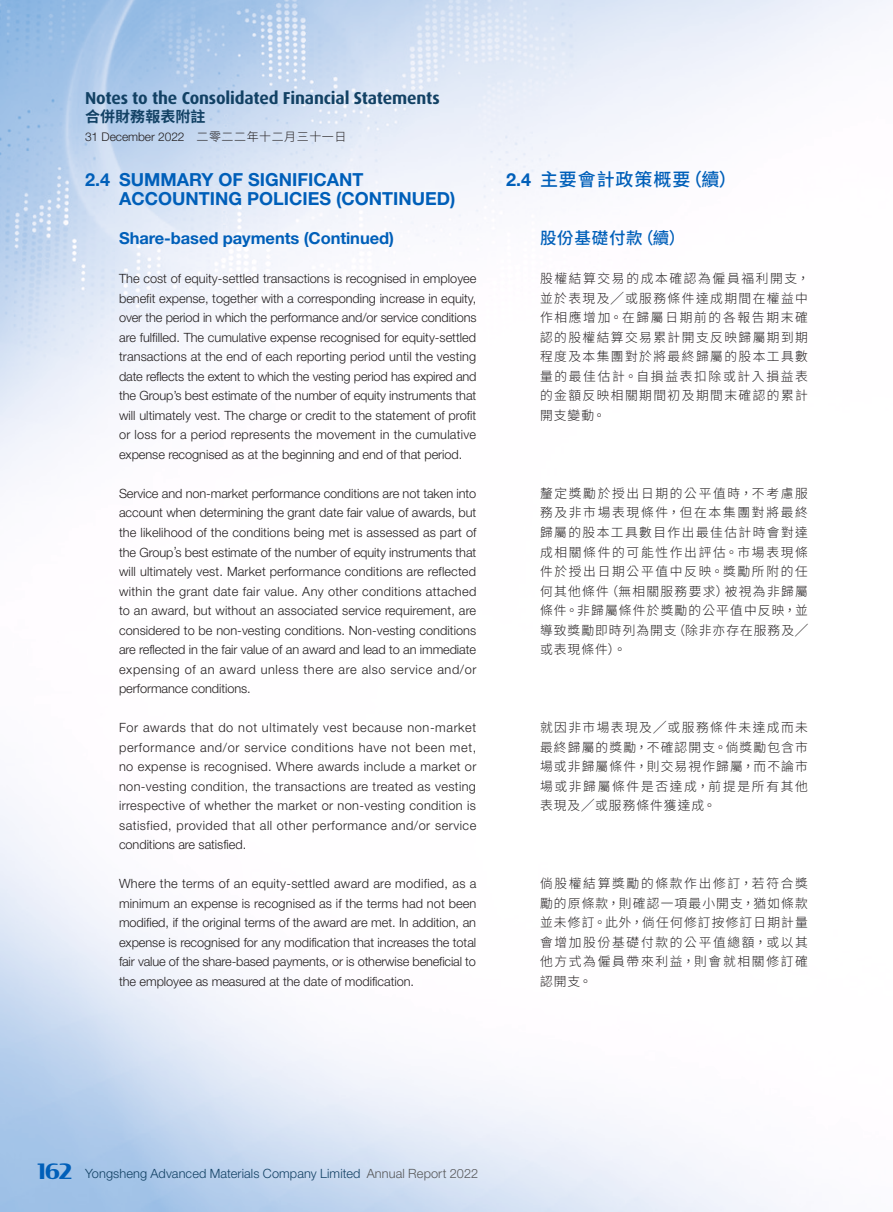
<style>
.page{position:relative;width:893px;height:1212px;background:#fff}
.page>*{position:absolute;margin:0;border:0;box-sizing:border-box;transform-origin:0 0}
.Heading_1{font:700 18px/19.5px "Helvetica Neue LT Std";color:#005fb9}
.C_Heading_1{font:500 18px "Source Han Sans TC";letter-spacing:.05em;color:#005fb9}
.t1{font:700 17.25px "Dax";letter-spacing:-.01em;color:#124164}
.Heading_2{font:700 16.5px "Helvetica Neue LT Std";letter-spacing:-.005em;color:#005fb9}
.C_Heading_2{font:500 16.5px "Source Han Sans TC";letter-spacing:.045em;color:#005fb9}
.t2{font:700 15px "Source Han Sans TC";letter-spacing:.005em;color:#124164}
.Body_Text{font:300 12.75px/19.5px "Helvetica Neue LT Std";letter-spacing:-.005em;color:#231f20;text-align:justify}
.C_Body_Text{font:300 12.75px/19.5px "Source Han Sans TC";letter-spacing:.11em;color:#231f20;text-align:justify}
.t3{font:300 12.75px "Helvetica Neue LT Std";letter-spacing:.01em;color:#124164}
.t4{font:300 12px "Helvetica Neue LT Std";letter-spacing:-.005em;color:#231f20}
.s1{font-family:"Source Han Sans TC"}
.s2{font-family:"Helvetica Neue LT Std";font-weight:700}
.s3{font-family:"Condor";font-weight:700;font-size:21px;color:#005fb9}
.s4{color:#57585a}
</style>
<div class="page">
<img style="left:0;top:0;width:890px;height:1212px">
<h2 class="t1" style="left:85px;top:88px;width:356px">Notes to the Consolidated Financial Statements</h2>
<p class="t2" style="left:85px;top:108px;width:122px">合併財務報表附註</p>
<p class="t4" style="left:85px;top:130px;width:263px">31 December 2022<span class="s1">　二零二二年十二月三十一日</span></p>
<p class="Heading_1" style="left:119px;top:169px;width:338px;text-indent:-34px">2.4 SUMMARY OF SIGNIFICANT<br>ACCOUNTING POLICIES (CONTINUED)</p>
<p class="Heading_2" style="left:119px;top:228px;width:276px">Share-based payments (Continued)</p>
<p class="Body_Text" style="left:119px;top:269px;width:359px">The cost of equity-settled transactions is recognised in employee benefit expense, together with a corresponding increase in equity, over the period in which the performance and/or service conditions are fulfilled. The cumulative expense recognised for equity-settled transactions at the end of each reporting period until the vesting date reflects the extent to which the vesting period has expired and the Group’s best estimate of the number of equity instruments that will ultimately vest. The charge or credit to the statement of profit or loss for a period represents the movement in the cumulative expense recognised as at the beginning and end of that period.</p>
<p class="Body_Text" style="left:119px;top:483px;width:359px">Service and non-market performance conditions are not taken into account when determining the grant date fair value of awards, but the likelihood of the conditions being met is assessed as part of the Group’s best estimate of the number of equity instruments that will ultimately vest. Market performance conditions are reflected within the grant date fair value. Any other conditions attached to an award, but without an associated service requirement, are considered to be non-vesting conditions. Non-vesting conditions are reflected in the fair value of an award and lead to an immediate expensing of an award unless there are also service and/or performance conditions.</p>
<p class="Body_Text" style="left:119px;top:717px;width:359px">For awards that do not ultimately vest because non-market performance and/or service conditions have not been met, no expense is recognised. Where awards include a market or non-vesting condition, the transactions are treated as vesting irrespective of whether the market or non-vesting condition is satisfied, provided that all other performance and/or service conditions are satisfied.</p>
<p class="Body_Text" style="left:119px;top:873px;width:359px">Where the terms of an equity-settled award are modified, as a minimum an expense is recognised as if the terms had not been modified, if the original terms of the award are met. In addition, an expense is recognised for any modification that increases the total fair value of the share-based payments, or is otherwise beneficial to the employee as measured at the date of modification.</p>
<p class="C_Heading_1" style="left:506px;top:169px;width:232px"><span class="s2">2.4</span> 主要會計政策概要（續）</p>
<p class="C_Heading_2" style="left:540px;top:229px;width:147px">股份基礎付款（續）</p>
<p class="C_Body_Text" style="left:540px;top:269px;width:271px;text-align:left">股權結算交易的成本確認為僱員福利開支，並於表現及╱或服務條件達成期間在權益中作相應增加。在歸屬日期前的各報告期末確認的股權結算交易累計開支反映歸屬期到期程度及本集團對於將最終歸屬的股本工具數量的最佳估計。自損益表扣除或計入損益表的金額反映相關期間初及期間末確認的累計開支變動。</p>
<p class="C_Body_Text" style="left:540px;top:484px;width:269px">釐定獎勵於授出日期的公平值時，不考慮服務及非市場表現條件，但在本集團對將最終歸屬的股本工具數目作出最佳估計時會對達成相關條件的可能性作出評估。市場表現條件於授出日期公平值中反映。獎勵所附的任何其他條件（無相關服務要求）被視為非歸屬條件。非歸屬條件於獎勵的公平值中反映，並導致獎勵即時列為開支（除非亦存在服務及╱或表現條件）。</p>
<p class="C_Body_Text" style="left:540px;top:718px;width:269px">就因非市場表現及╱或服務條件未達成而未最終歸屬的獎勵，不確認開支。倘獎勵包含市場或非歸屬條件，則交易視作歸屬，而不論市場或非歸屬條件是否達成，前提是所有其他表現及╱或服務條件獲達成。</p>
<p class="C_Body_Text" style="left:540px;top:874px;width:269px">倘股權結算獎勵的條款作出修訂，若符合獎勵的原條款，則確認一項最小開支，猶如條款並未修訂。此外，倘任何修訂按修訂日期計量會增加股份基礎付款的公平值總額，或以其他方式為僱員帶來利益，則會就相關修訂確認開支。</p>
<p class="t3" style="left:38px;top:1165px;width:442px"><span class="s3">162</span> Yongsheng Advanced Materials Company Limited <span class="s4">Annual Report 2022</span></p>
</div>
